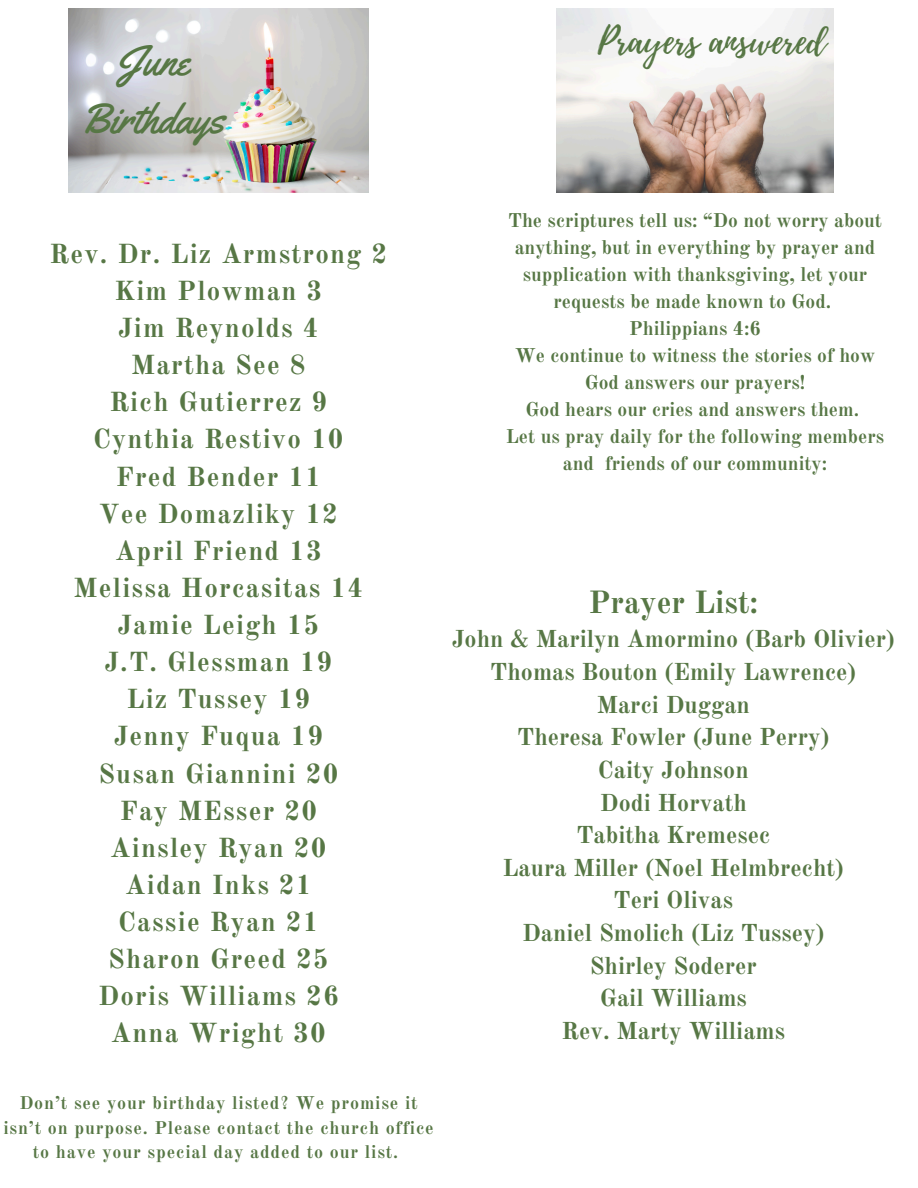
<style>
.page{position:relative;width:918px;height:1188px;background:#fff}
.page>*{position:absolute;margin:0;border:0;box-sizing:border-box;transform-origin:0 0}
.t1{font:42px/58.5px "Yellowtail";color:#577745;text-align:center}
.t2{font:36.75px "Playlist Script";color:#577745}
.t3{font:700 31.5px "Old Standard";color:#577745}
.t4{font:700 27px/37.2px "Old Standard";letter-spacing:.045em;color:#577745;text-align:center}
.t5{font:700 24px/32.7px "Old Standard";color:#577745;text-align:center}
.t6{font:700 19.5px/27px "Old Standard";color:#577745;text-align:center}
.t7{font:700 18px/24.8px "Old Standard";letter-spacing:.045em;color:#577745;text-align:center}
</style>
<div class="page">
<img style="left:557px;top:8px;width:277px;height:185px">
<img style="left:69px;top:8px;width:299px;height:185px">
<p class="t1" style="left:81px;top:32px;width:145px">June<br>Birthdays</p>
<h2 class="t2" style="left:598px;top:15px;width:230px">Prayers answered</h2>
<p class="t4" style="left:50px;top:235px;width:339px">Rev. Dr. Liz Armstrong 2<br>Kim Plowman 3<br>Jim Reynolds 4<br>Martha See 8<br>Rich Gutierrez 9<br>Cynthia Restivo 10<br>Fred Bender 11<br>Vee Domazliky 12<br>April Friend 13<br>Melissa Horcasitas 14<br>Jamie Leigh 15<br>J.T. Glessman 19<br>Liz Tussey 19<br>Jenny Fuqua 19<br>Susan Giannini 20<br>Fay MEsser 20<br>Ainsley Ryan 20<br>Aidan Inks 21<br>Cassie Ryan 21<br>Sharon Greed 25<br>Doris Williams 26<br>Anna Wright 30</p>
<p class="t7" style="left:3px;top:1091px;width:432px">Don’t see your birthday listed? We promise it isn’t on purpose. Please contact the church office to have your special day added to our list.</p>
<p class="t6" style="left:508px;top:207px;width:375px">The scriptures tell us: “Do not worry about anything, but in everything by prayer and supplication with thanksgiving, let your requests be made known to God.</p>
<h2 class="t6" style="left:629px;top:315px;width:133px">Philippians 4:6</h2>
<p class="t6" style="left:515px;top:342px;width:362px">We continue to witness the stories of how<br>God answers our prayers!</p>
<p class="t6" style="left:525px;top:396px;width:335px">God hears our cries and answers them.</p>
<p class="t6" style="left:506px;top:423px;width:380px">Let us pray daily for the following members and friends of our community:</p>
<p class="t3" style="left:588px;top:583px;width:171px">Prayer List:</p>
<p class="t5" style="left:452px;top:623px;width:445px">John &amp; Marilyn Amormino (Barb Olivier)<br>Thomas Bouton (Emily Lawrence)<br>Marci Duggan<br>Theresa Fowler (June Perry)<br>Caity Johnson<br>Dodi Horvath<br>Tabitha Kremesec<br>Laura Miller (Noel Helmbrecht)<br>Teri Olivas<br>Daniel Smolich (Liz Tussey)<br>Shirley Soderer<br>Gail Williams<br>Rev. Marty Williams</p>
</div>
